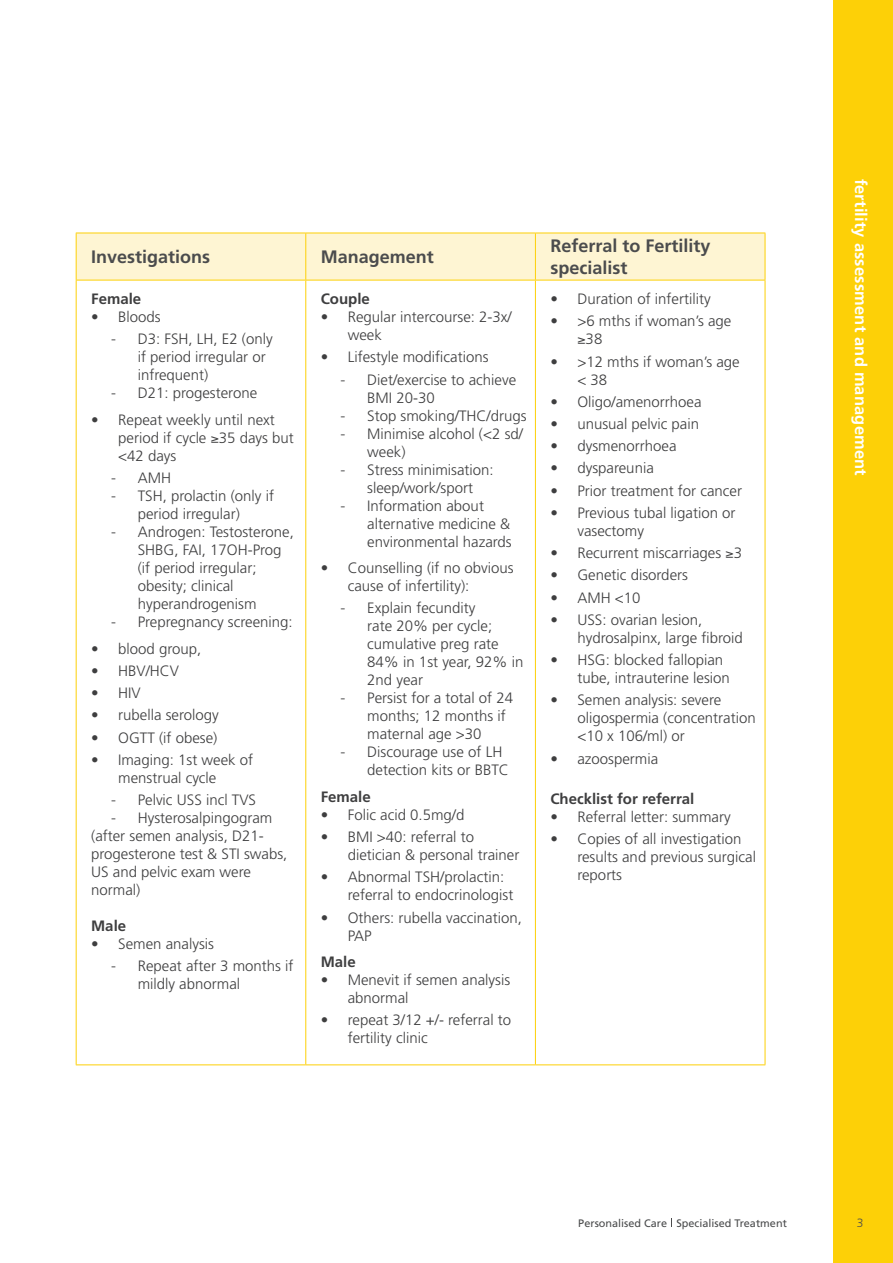
<style>
.page{position:relative;width:893px;height:1263px;background:#fff}
.page>*{position:absolute;margin:0;border:0;box-sizing:border-box;transform-origin:0 0}
.t1{font:700 18px/21.6px "Frutiger";color:#4b4c4d}
.t2{font:700 16.5px "Frutiger";letter-spacing:.01em;color:#fff}
.t3{font:300 15px/18px "Frutiger";color:#3e3e3f}
.t4{font:700 15px "Frutiger";color:#3e3e3f}
.t5{font:300 12px "Frutiger";color:#4b4c4d}
.t6{font:10.95px "Frutiger";color:#4b4c4d}
.s1{font-family:"Helvetica Neue LT Std"}
</style>
<div class="page">
<div style="left:833px;top:0;width:60px;height:1263px;background:#fdd007"></div>
<div style="left:77px;top:234px;width:688px;height:46px;background:#fef5d3"></div>
<hr style="left:76px;top:233px;width:230px;height:1px;background:#fdd007">
<hr style="left:76px;top:233px;width:1px;height:47px;background:#fdd007">
<hr style="left:306px;top:233px;width:229px;height:1px;background:#fdd007">
<hr style="left:305px;top:233px;width:1px;height:47px;background:#fdd007">
<hr style="left:535px;top:233px;width:230px;height:1px;background:#fdd007">
<hr style="left:535px;top:233px;width:1px;height:47px;background:#fdd007">
<hr style="left:765px;top:233px;width:1px;height:47px;background:#fdd007">
<hr style="left:76px;top:280px;width:230px;height:1px;background:#fdd007">
<hr style="left:76px;top:280px;width:1px;height:784px;background:#fdd007">
<hr style="left:306px;top:280px;width:229px;height:1px;background:#fdd007">
<hr style="left:305px;top:280px;width:1px;height:784px;background:#fdd007">
<hr style="left:535px;top:280px;width:230px;height:1px;background:#fdd007">
<hr style="left:535px;top:280px;width:1px;height:784px;background:#fdd007">
<hr style="left:765px;top:280px;width:1px;height:784px;background:#fdd007">
<hr style="left:76px;top:1064px;width:230px;height:1px;background:#fdd007">
<hr style="left:306px;top:1064px;width:229px;height:1px;background:#fdd007">
<hr style="left:535px;top:1064px;width:230px;height:1px;background:#fdd007">
<p class="t1" style="left:91px;top:246px;width:121px">Investigations</p>
<p class="t1" style="left:321px;top:246px;width:115px">Management</p>
<p class="t1" style="left:550px;top:235px;width:162px">Referral to Fertility specialist</p>
<p class="t4" style="left:91px;top:290px;width:52px">Female</p>
<p class="t3" style="left:91px;top:308px;width:71px">• Bloods</p>
<p class="t3" style="left:138px;top:330px;width:137px;text-indent:-27px"><span class="s1">-</span> D3: FSH, LH, E2 (only if period irregular or infrequent)</p>
<p class="t3" style="left:111px;top:384px;width:148px"><span class="s1">-</span> D21: progesterone</p>
<p class="t3" style="left:118px;top:411px;width:177px;text-indent:-27px">• Repeat weekly until next period if cycle ≥35 days but &lt;42 days</p>
<p class="t3" style="left:111px;top:469px;width:62px"><span class="s1">-</span> AMH</p>
<p class="t3" style="left:111px;top:487px;width:165px;text-align:center"><span class="s1">-</span> TSH, prolactin (only if period irregular)</p>
<p class="t3" style="left:138px;top:523px;width:158px;text-indent:-27px"><span class="s1">-</span> Androgen: Testosterone,<br>SHBG, FAI, 17OH-Prog (if period irregular; obesity; clinical hyperandrogenism</p>
<p class="t3" style="left:111px;top:613px;width:184px"><span class="s1">-</span> Prepregnancy screening:</p>
<p class="t3" style="left:91px;top:640px;width:112px">• blood group,</p>
<p class="t3" style="left:91px;top:662px;width:89px">• HBV/HCV</p>
<p class="t3" style="left:91px;top:684px;width:51px">• HIV</p>
<p class="t3" style="left:91px;top:706px;width:129px">• rubella serology</p>
<p class="t3" style="left:91px;top:729px;width:128px">• OGTT (if obese)</p>
<p class="t3" style="left:118px;top:751px;width:137px;text-indent:-27px">• Imaging: 1st week of menstrual cycle</p>
<p class="t3" style="left:111px;top:791px;width:147px"><span class="s1">-</span> Pelvic USS incl TVS</p>
<p class="t3" style="left:91px;top:809px;width:198px;text-indent:20px"><span class="s1">-</span> Hysterosalpingogram (after semen analysis, D21- progesterone test &amp; STI swabs,<br>US and pelvic exam were normal)</p>
<p class="t4" style="left:91px;top:917px;width:37px">Male</p>
<p class="t3" style="left:91px;top:935px;width:124px">• Semen analysis</p>
<p class="t3" style="left:138px;top:957px;width:157px;text-indent:-27px"><span class="s1">-</span> Repeat after 3 months if mildly abnormal</p>
<p class="t3" style="left:550px;top:290px;width:162px">• Duration of infertility</p>
<p class="t3" style="left:577px;top:312px;width:156px;text-indent:-27px">• &gt;6 mths if woman’s age ≥38</p>
<p class="t3" style="left:577px;top:352px;width:164px;text-indent:-27px">• &gt;12 mths if woman’s age &lt; 38</p>
<p class="t3" style="left:550px;top:393px;width:153px">• Oligo/amenorrhoea</p>
<p class="t3" style="left:550px;top:415px;width:150px">• unusual pelvic pain</p>
<p class="t3" style="left:550px;top:437px;width:128px">• dysmenorrhoea</p>
<p class="t3" style="left:550px;top:459px;width:105px">• dyspareunia</p>
<p class="t3" style="left:550px;top:482px;width:193px">• Prior treatment for cancer</p>
<p class="t3" style="left:577px;top:504px;width:160px;text-indent:-27px">• Previous tubal ligation or vasectomy</p>
<p class="t3" style="left:550px;top:544px;width:193px">• Recurrent miscarriages ≥3</p>
<p class="t3" style="left:550px;top:566px;width:139px">• Genetic disorders</p>
<p class="t3" style="left:550px;top:589px;width:92px">• AMH &lt;10</p>
<p class="t3" style="left:577px;top:611px;width:167px;text-indent:-27px">• USS: ovarian lesion, hydrosalpinx, large fibroid</p>
<p class="t3" style="left:577px;top:651px;width:154px;text-indent:-27px">• HSG: blocked fallopian tube, intrauterine lesion</p>
<p class="t3" style="left:577px;top:691px;width:180px;text-indent:-27px">• Semen analysis: severe oligospermia (concentration &lt;10 x 106/ml) or</p>
<p class="t3" style="left:550px;top:750px;width:109px">• azoospermia</p>
<p class="t4" style="left:550px;top:790px;width:145px">Checklist for referral</p>
<p class="t3" style="left:550px;top:808px;width:182px">• Referral letter: summary</p>
<p class="t3" style="left:577px;top:830px;width:180px;text-indent:-27px">• Copies of all investigation results and previous surgical reports</p>
<p class="t4" style="left:321px;top:290px;width:51px">Couple</p>
<p class="t3" style="left:348px;top:308px;width:165px;text-indent:-27px">• Regular intercourse: 2-3x/ week</p>
<p class="t3" style="left:321px;top:348px;width:169px">• Lifestyle modifications</p>
<p class="t3" style="left:367px;top:371px;width:150px;text-indent:-27px"><span class="s1">-</span> Diet/exercise to achieve<br>BMI 20-30</p>
<p class="t3" style="left:340px;top:407px;width:188px"><span class="s1">-</span> Stop smoking/THC/drugs</p>
<p class="t3" style="left:367px;top:425px;width:157px;text-indent:-27px"><span class="s1">-</span> Minimise alcohol (&lt;2 sd/ week)</p>
<p class="t3" style="left:340px;top:461px;width:155px;text-align:center"><span class="s1">-</span> Stress minimisation: sleep/work/sport</p>
<p class="t3" style="left:367px;top:497px;width:146px;text-indent:-27px"><span class="s1">-</span> Information about alternative medicine &amp; environmental hazards</p>
<p class="t3" style="left:348px;top:559px;width:167px;text-indent:-27px">• Counselling (if no obvious cause of infertility):</p>
<p class="t3" style="left:367px;top:599px;width:158px;text-indent:-27px"><span class="s1">-</span> Explain fecundity<br>rate 20% per cycle; cumulative preg rate<br>84% in 1st year, 92% in<br>2nd year</p>
<p class="t3" style="left:367px;top:689px;width:147px;text-indent:-27px"><span class="s1">-</span> Persist for a total of 24 months; 12 months if maternal age &gt;30</p>
<p class="t3" style="left:367px;top:743px;width:143px;text-indent:-27px"><span class="s1">-</span> Discourage use of LH detection kits or BBTC</p>
<p class="t4" style="left:321px;top:788px;width:52px">Female</p>
<p class="t3" style="left:321px;top:806px;width:145px">• Folic acid 0.5mg/d</p>
<p class="t3" style="left:348px;top:828px;width:173px;text-indent:-27px">• BMI &gt;40: referral to dietician &amp; personal trainer</p>
<p class="t3" style="left:348px;top:868px;width:167px;text-indent:-27px">• Abnormal TSH/prolactin: referral to endocrinologist</p>
<p class="t3" style="left:348px;top:909px;width:176px;text-indent:-27px">• Others: rubella vaccination,<br>PAP</p>
<p class="t4" style="left:321px;top:953px;width:37px">Male</p>
<p class="t3" style="left:348px;top:971px;width:164px;text-indent:-27px">• Menevit if semen analysis abnormal</p>
<p class="t3" style="left:348px;top:1011px;width:165px;text-indent:-27px">• repeat 3/12 +/- referral to fertility clinic</p>
<p class="t2" style="left:871px;top:179px;width:299px;rotate:90deg">fertility assessment and management</p>
<p class="t6" style="left:578px;top:1216px;width:210px">Personalised Care Specialised Treatment</p>
<p class="t5" style="left:857px;top:1216px;width:8px">3</p>
</div>
